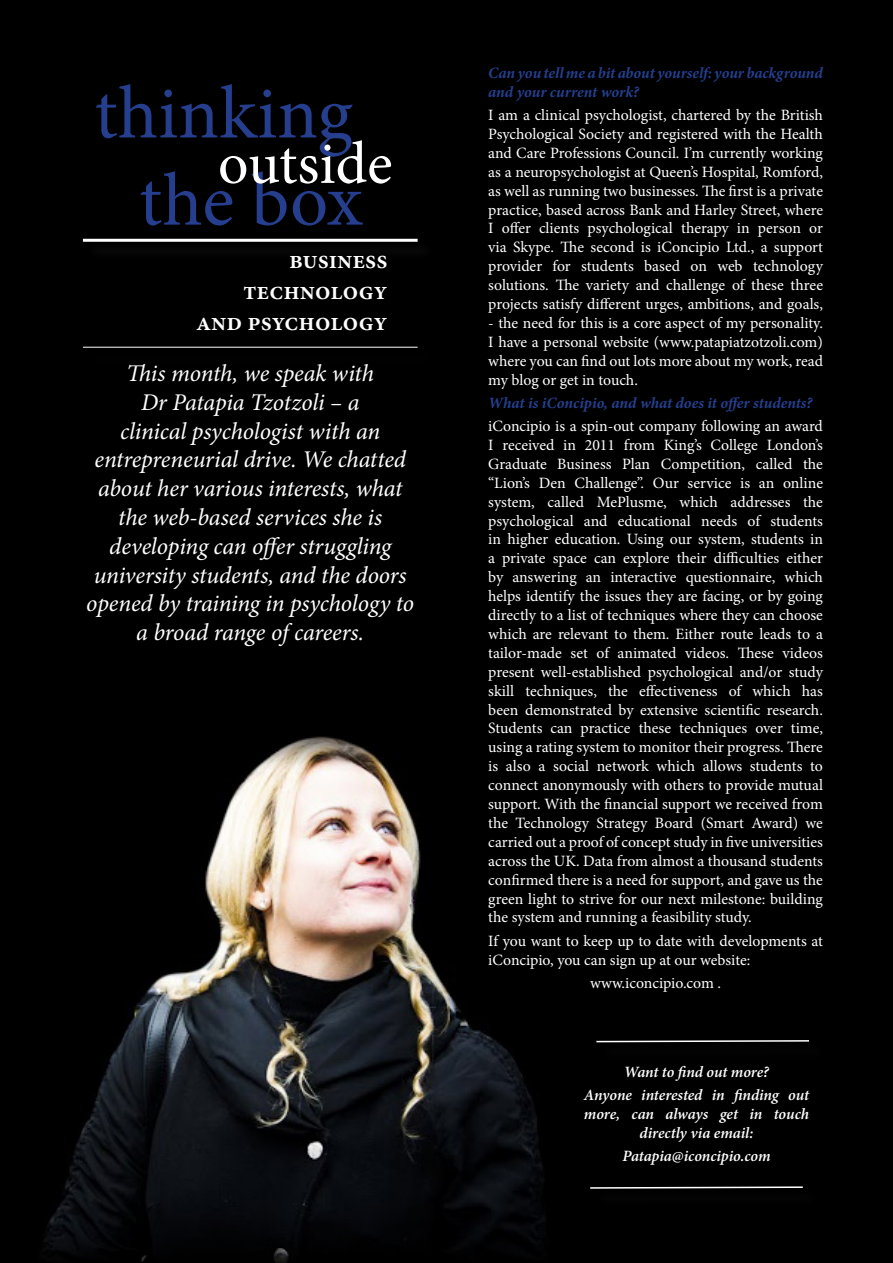
<style>
.page{position:relative;width:893px;height:1263px;background:#000}
.page>*{position:absolute;margin:0;border:0;box-sizing:border-box;transform-origin:0 0}
.t1{font:75px "Minion Pro";color:#253f8e}
.t2{font:60px "Minion Pro";color:#fff}
.t3{font:600 25.5px "Minion Pro";color:#fff}
.t4{font:italic 24px/28.8px "Minion Pro";letter-spacing:-.01em;color:#fff;text-align:center}
.t5{font:15.75px/18.9px "Minion Pro";letter-spacing:-.005em;color:#fff;text-align:justify}
.t6{font:italic 600 15.75px/18.9px "Minion Pro";letter-spacing:-.005em;color:#fff;text-align:center}
.t7{font:italic 700 15.75px/18.9px "Minion Pro";letter-spacing:-.005em;color:#253f8e}
</style>
<div class="page">
<img style="left:44px;top:736px;width:502px;height:527px">
<div style="left:86px;top:241px;width:350px;height:19px;background:#040304"></div>
<hr style="left:83px;top:239px;width:335px;height:3px;background:#fff">
<hr style="left:83px;top:347px;width:335px;height:1px;background:#fff">
<svg style="left:596px;top:1040px;width:213px;height:3px"></svg>
<svg style="left:590px;top:1186px;width:213px;height:3px"></svg>
<p class="t1" style="left:95px;top:63px;width:259px">thinking</p>
<p class="t1" style="left:139px;top:150px;width:225px">the box</p>
<p class="t2" style="left:218px;top:124px;width:176px">outside</p>
<p class="t3" style="left:289px;top:243px;width:100px">business</p>
<p class="t3" style="left:243px;top:273px;width:146px">technology</p>
<p class="t3" style="left:196px;top:304px;width:193px">and psychology</p>
<p class="t4" style="left:86px;top:359px;width:329px">This month, we speak with<br>Dr Patapia Tzotzoli – a<br>clinical psychologist with an entrepreneurial drive. We chatted about her various interests, what the web-based services she is developing can offer struggling university students, and the doors opened by training in psychology to a broad range of careers.</p>
<p class="t7" style="left:488px;top:63px;width:336px">Can you tell me a bit about yourself: your background and your current work?</p>
<p class="t5" style="left:488px;top:106px;width:336px">I am a clinical psychologist, chartered by the British Psychological Society and registered with the Health and Care Professions Council. I’m currently working as a neuropsychologist at Queen’s Hospital, Romford, as well as running two businesses. The first is a private practice, based across Bank and Harley Street, where I offer clients psychological therapy in person or via Skype. The second is iConcipio Ltd., a support provider for students based on web technology solutions. The variety and challenge of these three projects satisfy different urges, ambitions, and goals,</p>
<p class="t5" style="left:488px;top:314px;width:336px">- the need for this is a core aspect of my personality.<br>I have a personal website (www.patapiatzotzoli.com) where you can find out lots more about my work, read my blog or get in touch.</p>
<p class="t7" style="left:488px;top:393px;width:326px">What is iConcipio, and what does it offer students?</p>
<p class="t5" style="left:488px;top:417px;width:336px">iConcipio is a spin-out company following an award I received in 2011 from King’s College London’s Graduate Business Plan Competition, called the “Lion’s Den Challenge”. Our service is an online system, called MePlusme, which addresses the psychological and educational needs of students in higher education. Using our system, students in a private space can explore their difficulties either by answering an interactive questionnaire, which helps identify the issues they are facing, or by going directly to a list of techniques where they can choose which are relevant to them. Either route leads to a tailor-made set of animated videos. These videos present well-established psychological and/or study skill techniques, the effectiveness of which has been demonstrated by extensive scientific research.<br>Students can practice these techniques over time, using a rating system to monitor their progress. There is also a social network which allows students to connect anonymously with others to provide mutual support. With the financial support we received from the Technology Strategy Board (Smart Award) we carried out a proof of concept study in five universities across the UK. Data from almost a thousand students confirmed there is a need for support, and gave us the green light to strive for our next milestone: building the system and running a feasibility study.</p>
<p class="t5" style="left:488px;top:931px;width:336px">If you want to keep up to date with developments at iConcipio, you can sign up at our website:</p>
<p class="t5" style="left:590px;top:973px;width:133px">www.iconcipio.com .</p>
<p class="t6" style="left:624px;top:1062px;width:147px">Want to find out more?</p>
<p class="t6" style="left:584px;top:1085px;width:227px">Anyone interested in finding out more, can always get in touch directly via email:</p>
<p class="t6" style="left:622px;top:1146px;width:150px">Patapia@iconcipio.com</p>
</div>
